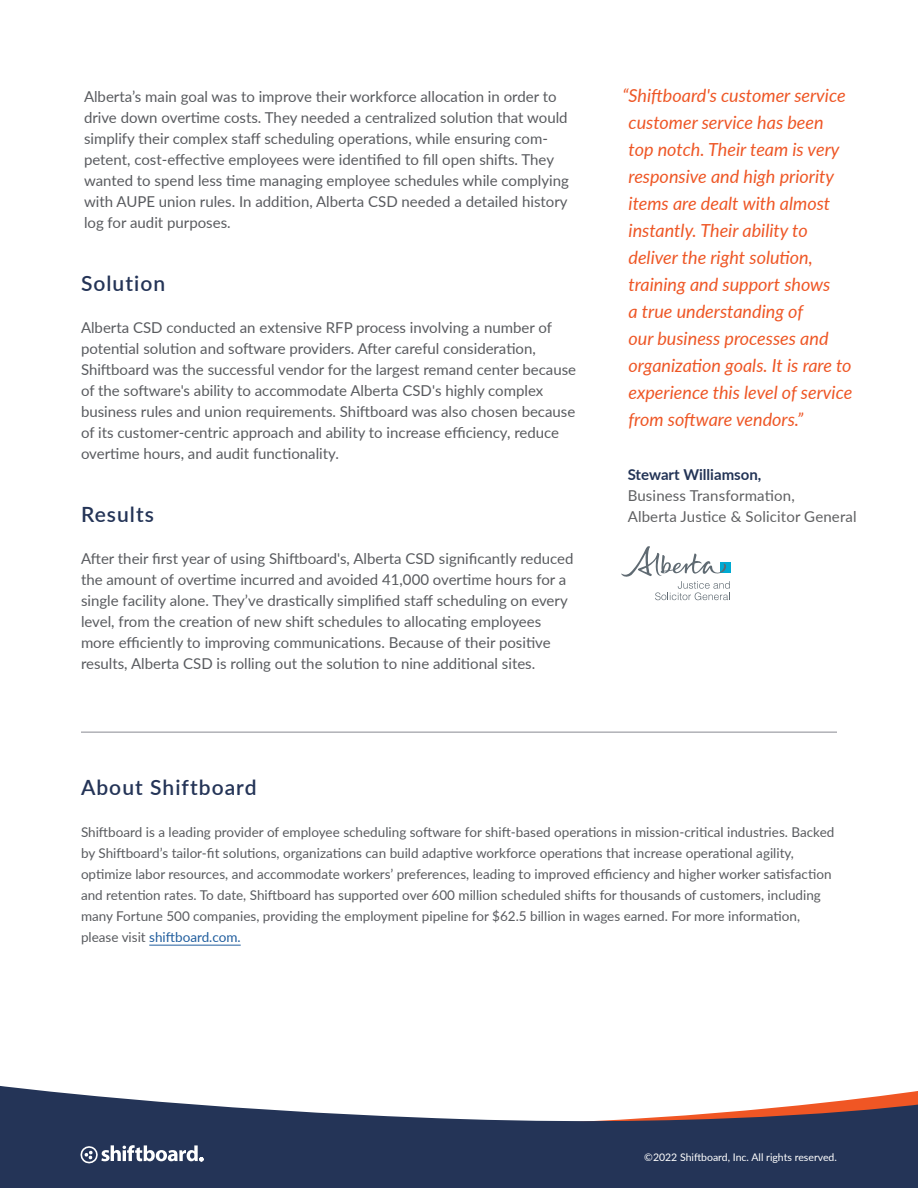
<style>
.page{position:relative;width:918px;height:1188px;background:#fff}
.page>*{position:absolute;margin:0;border:0;box-sizing:border-box;transform-origin:0 0}
.t1{font:600 21px "Lato";letter-spacing:.05em;color:#243457}
.t2{font:italic 18px/27px "Lato";color:#ee5625}
.t3{font:15px/21px "Lato";color:#595b5f}
.t4{font:15px/21px "Lato";letter-spacing:.01em;color:#5f6062}
.t5{font:700 15px "Lato";color:#233456}
.t6{font:13.5px/21px "Lato";color:#595b5f}
.t7{font:10.5px "Lato";color:#fff}
.t8{font:700 4.8px "Lato";color:#fff}
.s1{color:#215e9e}
</style>
<div class="page">
<svg style="left:0;top:1086px;width:918px;height:102px;fill:#243457"></svg>
<svg style="left:79px;top:1145px;width:119px;height:20px"></svg>
<div style="left:720px;top:562px;width:11px;height:10px;background:#00aad2"></div>
<svg style="left:621px;top:546px;width:109px;height:54px"></svg>
<hr style="left:149px;top:945px;width:92px;height:1px;background:#215e9e">
<hr style="left:81px;top:731px;width:756px;height:2px;background:#b0b1b6">
<p class="t3" style="left:84px;top:85px;width:486px">Alberta’s main goal was to improve their workforce allocation in order to drive down overtime costs. They needed a centralized solution that would simplify their complex staff scheduling operations, while ensuring com&shy;petent, cost-effective employees were identified to fill open shifts. They wanted to spend less time managing employee schedules while complying with AUPE union rules. In addition, Alberta CSD needed a detailed history log for audit purposes.</p>
<h1 class="t1" style="left:81px;top:268px;width:86px">Solution</h1>
<p class="t3" style="left:81px;top:316px;width:497px">Alberta CSD conducted an extensive RFP process involving a number of potential solution and software providers. After careful consideration, Shiftboard was the successful vendor for the largest remand center because of the software's ability to accommodate Alberta CSD's highly complex business rules and union requirements. Shiftboard was also chosen because of its customer-centric approach and ability to increase efficiency, reduce overtime hours, and audit functionality.</p>
<h1 class="t1" style="left:81px;top:499px;width:74px">Results</h1>
<p class="t3" style="left:81px;top:547px;width:494px">After their first year of using Shiftboard's, Alberta CSD significantly reduced the amount of overtime incurred and avoided 41,000 overtime hours for a single facility alone. They’ve drastically simplified staff scheduling on every level, from the creation of new shift schedules to allocating employees more efficiently to improving communications. Because of their positive results, Alberta CSD is rolling out the solution to nine additional sites.</p>
<p class="t2" style="left:629px;top:81px;width:225px;text-indent:-6px">“Shiftboard's customer service customer service has been top notch. Their team is very responsive and high priority items are dealt with almost instantly. Their ability to deliver the right solution, training and support shows<br>a true understanding of<br>our business processes and organization goals. It is rare to experience this level of service from software vendors.”</p>
<p class="t5" style="left:628px;top:464px;width:135px">Stewart Williamson,</p>
<p class="t4" style="left:628px;top:485px;width:230px">Business Transformation,<br>Alberta Justice &amp; Solicitor General</p>
<h1 class="t1" style="left:81px;top:772px;width:177px">About Shiftboard</h1>
<p class="t6" style="left:81px;top:821px;width:755px">Shiftboard is a leading provider of employee scheduling software for shift-based operations in mission-critical industries. Backed by Shiftboard’s tailor-fit solutions, organizations can build adaptive workforce operations that increase operational agility, optimize labor resources, and accommodate workers’ preferences, leading to improved efficiency and higher worker satisfaction and retention rates. To date, Shiftboard has supported over 600 million scheduled shifts for thousands of customers, including many Fortune 500 companies, providing the employment pipeline for $62.5 billion in wages earned. For more information, please visit <span class="s1">shiftboard.com.</span></p>
<p class="t8" style="left:199px;top:1156px;width:5px">®</p>
<p class="t7" style="left:644px;top:1150px;width:194px">©2022 Shiftboard, Inc. All rights reserved.</p>
</div>
